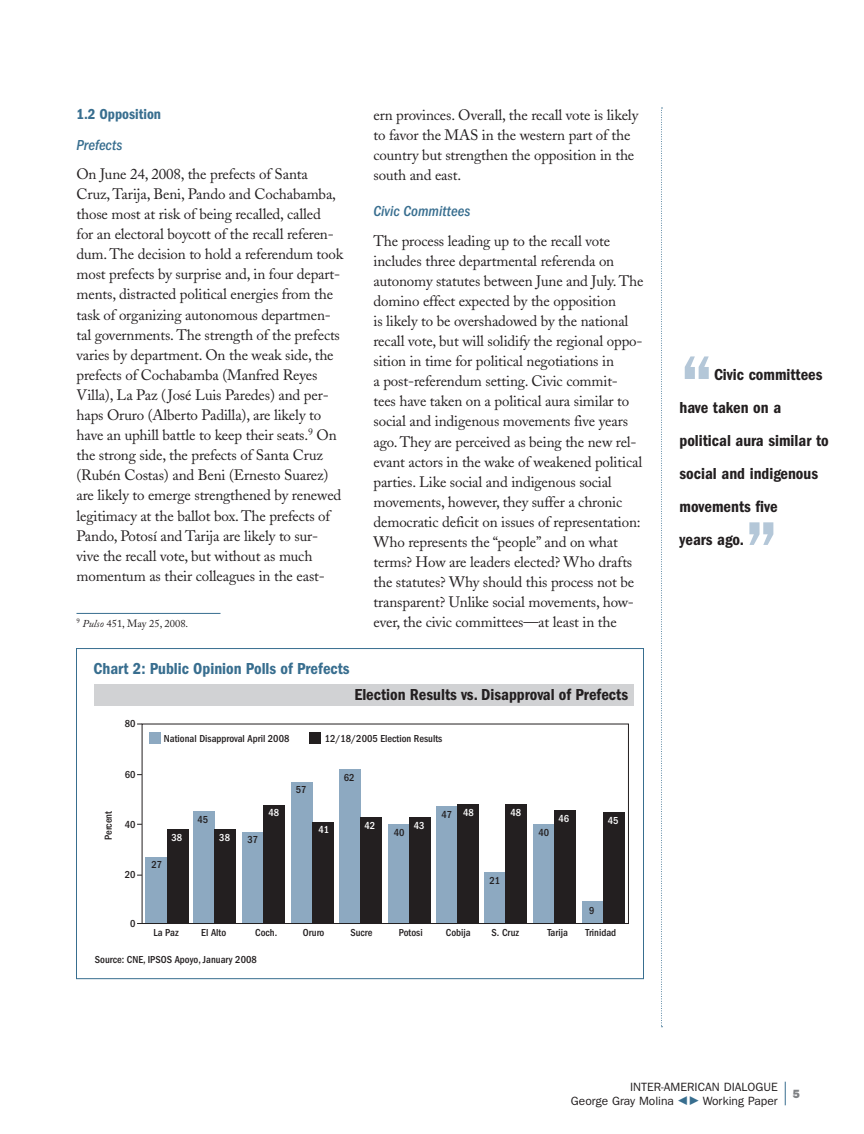
<style>
.page{position:relative;width:864px;height:1134px;background:#fff}
.page>*{position:absolute;margin:0;border:0;box-sizing:border-box;transform-origin:0 0}
.t1{font:600 condensed 81px "Franklin Gothic LT";color:#b4c7d8}
.t2{font:600 condensed 16.5px/33px "Franklin Gothic LT";color:#231f20}
.t3{font:600 condensed 16.5px "Franklin Gothic LT";color:#386e8f}
.t4{font:15px/20.1px "Adobe Caslon";letter-spacing:-.01em;color:#231f20}
.t5{font:italic 500 condensed 15px "Franklin Gothic LT";color:#386e8f}
.t6{font:600 condensed 15px "Franklin Gothic LT";color:#386e8f}
.t7{font:12px/14.4px "Franklin Gothic LT";color:#231f20}
.t8{font:800 12px "Franklin Gothic LT";color:#808285}
.t9{font:500 condensed 10.5px "Franklin Gothic LT";color:#231f20}
.t10{font:10.5px "Adobe Caslon";color:#231f20}
.t11{font:500 condensed 10.5px "Franklin Gothic LT";color:#fff}
.s1{font-style:italic}
</style>
<div class="page">
<svg style="left:661px;top:108px;width:2px;height:919px"></svg>
<svg style="left:785px;top:1082px;width:1px;height:23px"></svg>
<hr style="left:76px;top:613px;width:144px;height:1px;background:#386e8f">
<div style="left:582px;top:902px;width:21px;height:22px;background:#8da9c1"></div>
<div style="left:146px;top:857px;width:21px;height:67px;background:#8da9c1"></div>
<div style="left:194px;top:811px;width:21px;height:113px;background:#8da9c1"></div>
<div style="left:242px;top:832px;width:22px;height:92px;background:#8da9c1"></div>
<div style="left:291px;top:782px;width:22px;height:142px;background:#8da9c1"></div>
<div style="left:339px;top:769px;width:21px;height:155px;background:#8da9c1"></div>
<div style="left:388px;top:824px;width:21px;height:100px;background:#8da9c1"></div>
<div style="left:437px;top:806px;width:21px;height:118px;background:#8da9c1"></div>
<div style="left:484px;top:872px;width:22px;height:52px;background:#8da9c1"></div>
<div style="left:533px;top:825px;width:21px;height:99px;background:#8da9c1"></div>
<div style="left:167px;top:829px;width:21px;height:95px;background:#231f20"></div>
<div style="left:215px;top:829px;width:21px;height:95px;background:#231f20"></div>
<div style="left:264px;top:805px;width:21px;height:119px;background:#231f20"></div>
<div style="left:313px;top:822px;width:21px;height:102px;background:#231f20"></div>
<div style="left:360px;top:818px;width:21px;height:106px;background:#231f20"></div>
<div style="left:409px;top:817px;width:22px;height:107px;background:#231f20"></div>
<div style="left:458px;top:804px;width:21px;height:120px;background:#231f20"></div>
<div style="left:506px;top:804px;width:21px;height:120px;background:#231f20"></div>
<div style="left:554px;top:810px;width:21px;height:114px;background:#231f20"></div>
<div style="left:603px;top:813px;width:21px;height:111px;background:#231f20"></div>
<div style="left:142px;top:724px;width:487px;height:200px;border:1px solid #231f20"></div>
<div style="left:149px;top:732px;width:12px;height:12px;background:#8da9c1"></div>
<div style="left:309px;top:732px;width:12px;height:12px;background:#231f20"></div>
<div style="left:94px;top:684px;width:540px;height:21px;background:#d1d2d4"></div>
<p class="t6" style="left:76px;top:106px;width:86px">1.2 Opposition</p>
<p class="t5" style="left:76px;top:136px;width:47px">Prefects</p>
<p class="t4" style="left:76px;top:164px;width:268px">On June 24, 2008, the prefects of Santa Cruz, Tarija, Beni, Pando and Cochabamba, those most at risk of being recalled, called<br>for an electoral boycott of the recall referen&shy;dum. The decision to hold a referendum took most prefects by surprise and, in four depart&shy;ments, distracted political energies from the task of organizing autonomous departmen&shy;tal governments. The strength of the prefects varies by department. On the weak side, the prefects of Cochabamba (Manfred Reyes Villa), La Paz (José Luis Paredes) and per&shy;haps Oruro (Alberto Padilla), are likely to have an uphill battle to keep their seats.<sup>9</sup> On the strong side, the prefects of Santa Cruz (Rubén Costas) and Beni (Ernesto Suarez) are likely to emerge strengthened by renewed legitimacy at the ballot box. The prefects of Pando, Potosí and Tarija are likely to sur&shy;vive the recall vote, but without as much momentum as their colleagues in the east-</p>
<p class="t10" style="left:76px;top:617px;width:113px"><sup>9</sup> <span class="s1">Pulso</span> 451, May 25, 2008.</p>
<p class="t3" style="left:94px;top:659px;width:258px">Chart 2: Public Opinion Polls of Prefects</p>
<p class="t4" style="left:374px;top:105px;width:266px">ern provinces. Overall, the recall vote is likely to favor the MAS in the western part of the country but strengthen the opposition in the south and east.</p>
<p class="t5" style="left:374px;top:203px;width:98px">Civic Committees</p>
<p class="t4" style="left:374px;top:231px;width:271px">The process leading up to the recall vote includes three departmental referenda on autonomy statutes between June and July. The domino effect expected by the opposition<br>is likely to be overshadowed by the national recall vote, but will solidify the regional oppo&shy;sition in time for political negotiations in<br>a post-referendum setting. Civic commit&shy;tees have taken on a political aura similar to social and indigenous movements five years ago. They are perceived as being the new rel&shy;evant actors in the wake of weakened political parties. Like social and indigenous social movements, however, they suffer a chronic democratic deficit on issues of representation:<br>Who represents the “people” and on what terms? How are leaders elected? Who drafts the statutes? Why should this process not be transparent? Unlike social movements, how&shy;ever, the civic committees—at least in the</p>
<p class="t9" style="left:125px;top:718px;width:12px">80</p>
<p class="t9" style="left:125px;top:768px;width:12px">60</p>
<p class="t9" style="left:102px;top:840px;width:31px;rotate:-90deg">Percent</p>
<p class="t9" style="left:125px;top:818px;width:12px">40</p>
<p class="t9" style="left:125px;top:869px;width:12px">20</p>
<p class="t9" style="left:130px;top:917px;width:7px">0</p>
<p class="t2" style="left:355px;top:678px;width:275px">Election Results vs. Disapproval of Prefects</p>
<p class="t9" style="left:164px;top:732px;width:127px">National Disapproval April 2008</p>
<p class="t9" style="left:325px;top:732px;width:119px">12/18/2005 Election Results</p>
<p class="t9" style="left:152px;top:858px;width:12px">27</p>
<p class="t9" style="left:198px;top:813px;width:12px">45</p>
<p class="t11" style="left:171px;top:831px;width:12px">38</p>
<p class="t11" style="left:219px;top:831px;width:12px">38</p>
<p class="t9" style="left:247px;top:834px;width:12px">37</p>
<p class="t11" style="left:268px;top:807px;width:12px">48</p>
<p class="t9" style="left:296px;top:784px;width:12px">57</p>
<p class="t11" style="left:318px;top:824px;width:12px">41</p>
<p class="t9" style="left:344px;top:772px;width:12px">62</p>
<p class="t11" style="left:365px;top:820px;width:12px">42</p>
<p class="t11" style="left:414px;top:820px;width:12px">43</p>
<p class="t9" style="left:394px;top:827px;width:12px">40</p>
<p class="t9" style="left:441px;top:808px;width:12px">47</p>
<p class="t11" style="left:463px;top:807px;width:12px">48</p>
<p class="t11" style="left:510px;top:807px;width:12px">48</p>
<p class="t9" style="left:490px;top:875px;width:12px">21</p>
<p class="t9" style="left:538px;top:827px;width:12px">40</p>
<p class="t11" style="left:559px;top:812px;width:12px">46</p>
<p class="t11" style="left:608px;top:814px;width:12px">45</p>
<p class="t9" style="left:589px;top:904px;width:7px">9</p>
<p class="t9" style="left:154px;top:927px;width:27px">La Paz</p>
<p class="t9" style="left:201px;top:927px;width:27px">El Alto</p>
<p class="t9" style="left:255px;top:927px;width:24px">Coch.</p>
<p class="t9" style="left:303px;top:927px;width:23px">Oruro</p>
<p class="t9" style="left:350px;top:927px;width:24px">Sucre</p>
<p class="t9" style="left:399px;top:927px;width:25px">Potosi</p>
<p class="t9" style="left:446px;top:927px;width:26px">Cobija</p>
<p class="t9" style="left:492px;top:927px;width:29px">S. Cruz</p>
<p class="t9" style="left:547px;top:927px;width:22px">Tarija</p>
<p class="t9" style="left:586px;top:927px;width:32px">Trinidad</p>
<p class="t9" style="left:95px;top:954px;width:163px">Source: CNE, IPSOS Apoyo, January 2008</p>
<h1 class="t1" style="left:680px;top:338px;width:36px">“</h1>
<p class="t2" style="left:680px;top:358px;width:151px;text-indent:35px">Civic committees have taken on a political aura similar to social and indigenous movements five<br>years ago.</p>
<h1 class="t1" style="left:744px;top:503px;width:36px">”</h1>
<p class="t7" style="left:571px;top:1080px;width:208px;text-indent:59px">Inter-Ameri can Dialogue<br>George Gray Molina</p>
<p class="t7" style="left:703px;top:1094px;width:76px">Working Paper</p>
<p class="t8" style="left:793px;top:1087px;width:9px">5</p>
</div>
